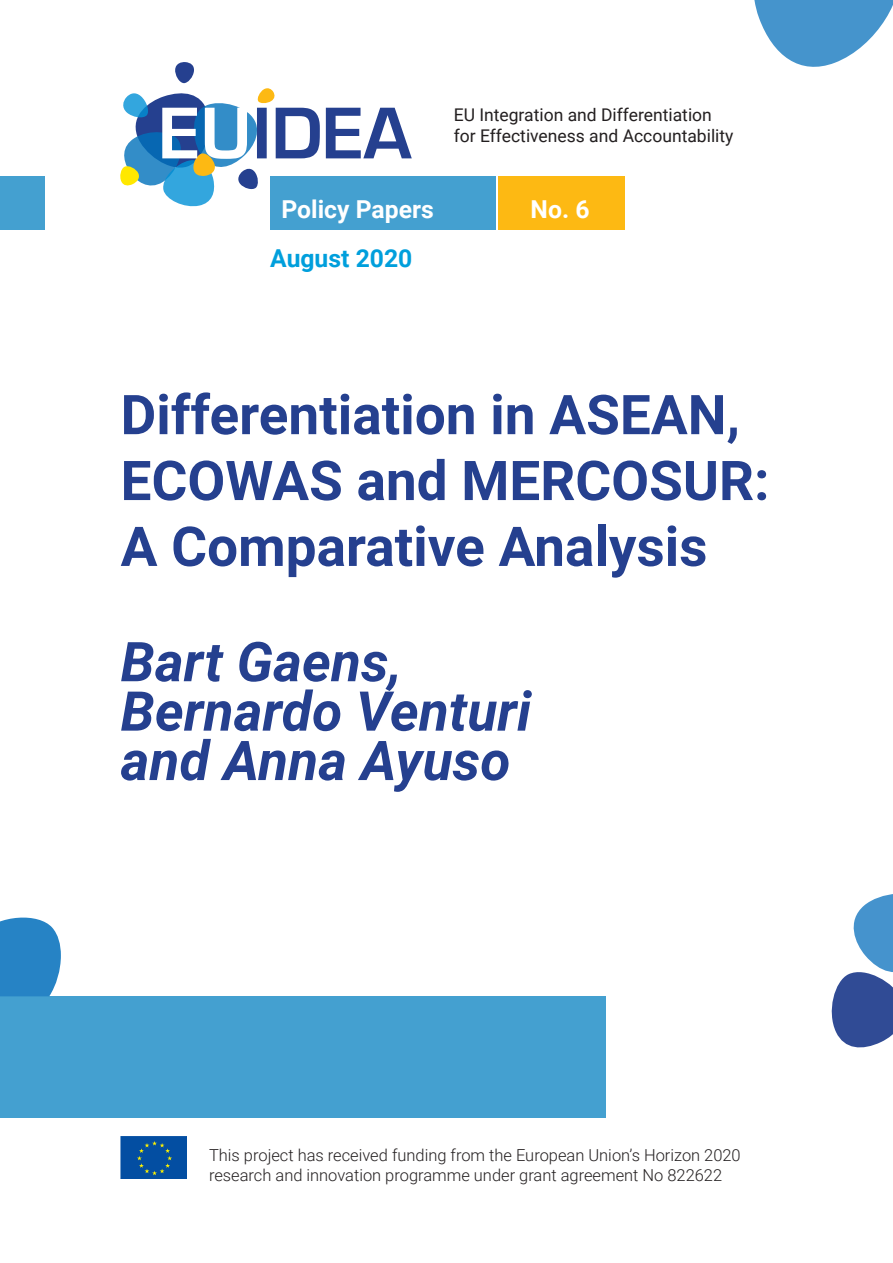
<style>
.page{position:relative;width:893px;height:1263px;background:#fff}
.page>*{position:absolute;margin:0;border:0;box-sizing:border-box;transform-origin:0 0}
.Cover_-Title{font:700 54.9px/65.8px "Roboto";color:#25408f}
.Cover_-Title-2{font:italic 700 54.9px "Roboto";color:#25408f}
.Cover_-_Date{font:700 24.75px "Roboto";color:#fff}
.Cover_-_Date-2{font:700 24.75px "Roboto";color:#009fdc}
.t1{font:17.55px/21px "Roboto";color:#231f20}
.t2{font:300 16.5px/19.8px "Roboto";color:#231f20}
</style>
<div class="page">
<div style="left:0;top:996px;width:605px;height:121px;background:#44a0d0"></div>
<svg style="left:831px;top:894px;width:62px;height:154px"></svg>
<svg style="left:0;top:917px;width:61px;height:79px;background:#3a8eca"></svg>
<svg style="left:120px;top:1136px;width:67px;height:43px;background:#0c549e"></svg>
<svg style="left:754px;top:0;width:139px;height:67px"></svg>
<div style="left:271px;top:176px;width:225px;height:54px;background:#44a0d0"></div>
<div style="left:498px;top:176px;width:127px;height:54px;background:#fdb913"></div>
<svg style="left:120px;top:62px;width:292px;height:147px"></svg>
<div style="left:0;top:176px;width:45px;height:54px;background:#44a0d0"></div>
<p class="t1" style="left:454px;top:104px;width:281px">EU Integration and Differentiation for Effectiveness and Accountability</p>
<h2 class="Cover_-_Date" style="left:281px;top:192px;width:154px">Policy Papers</h2>
<p class="Cover_-_Date-2" style="left:270px;top:241px;width:144px">August 2020</p>
<p class="Cover_-_Date" style="left:531px;top:192px;width:60px">No. 6</p>
<p class="Cover_-Title" style="left:121px;top:380px;width:650px">Differentiation in ASEAN,<br>ECOWAS and MERCOSUR:<br>A Comparative Analysis</p>
<p class="Cover_-Title-2" style="left:121px;top:623px;width:283px">Bart Gaens,</p>
<p class="Cover_-Title-2" style="left:121px;top:673px;width:412px">Bernardo Venturi</p>
<p class="Cover_-Title-2" style="left:121px;top:722px;width:391px">and Anna Ayuso</p>
<p class="t2" style="left:209px;top:1144px;width:533px">This project has received funding from the European Union’s Horizon 2020 research and innovation programme under grant agreement No 822622</p>
</div>
